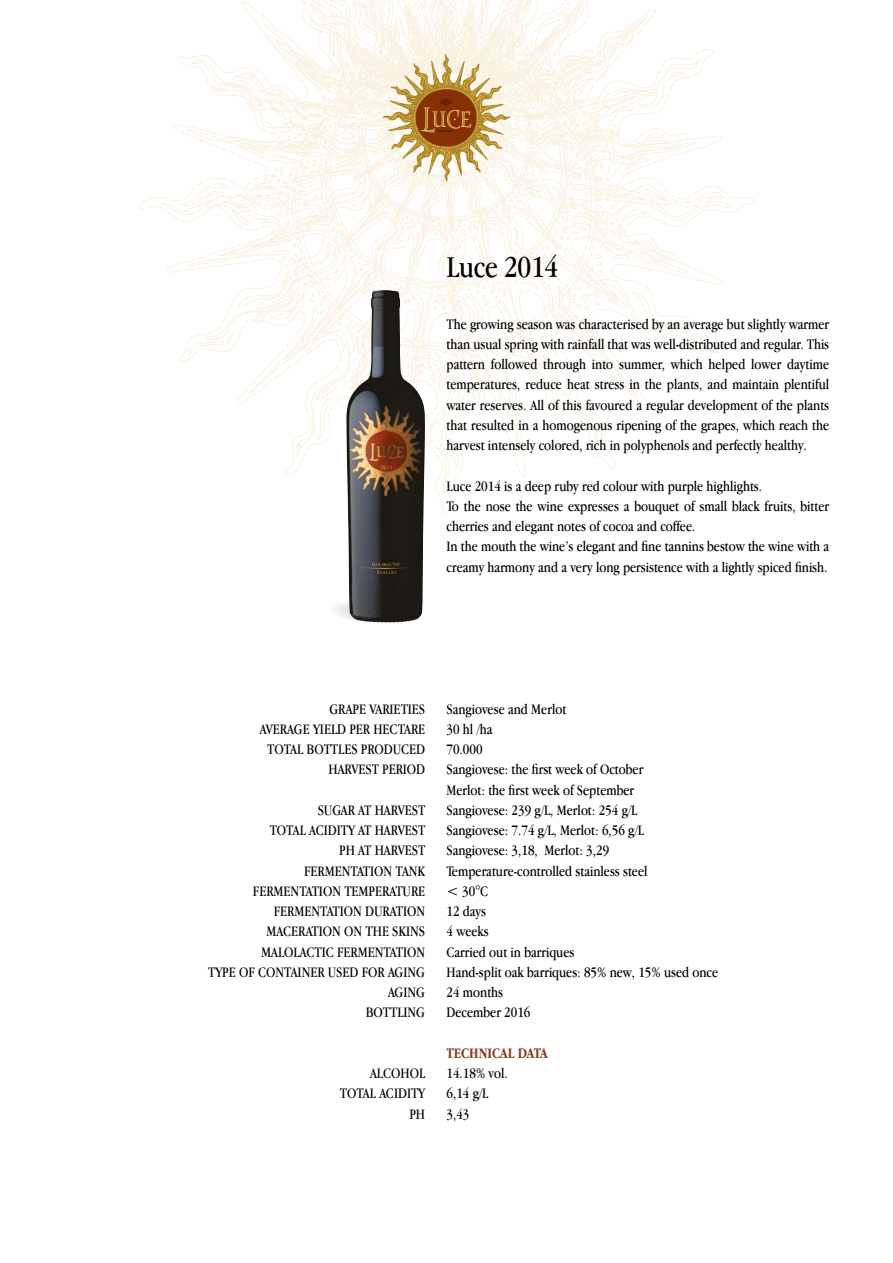
<style>
.page{position:relative;width:893px;height:1263px;background:#fff}
.page>*{position:absolute;margin:0;border:0;box-sizing:border-box;transform-origin:0 0}
.t1{font:31.5px "Apple Garamond";letter-spacing:-.01em;color:#000}
.t2{font:15px/20.2px "Apple Garamond";color:#000}
.t3{font:700 15px "Apple Garamond";color:#873a1f}
</style>
<div class="page">
<svg style="left:140px;top:0;width:615px;height:513px"></svg>
<svg style="left:383px;top:54px;width:127px;height:128px"></svg>
<div style="left:330px;top:598px;width:89px;height:24px;background:#f3f3f3;border-radius:50%"></div>
<img style="left:346px;top:290px;width:79px;height:333px">
<h1 class="t1" style="left:446px;top:248px;width:113px">Luce 2014</h1>
<p class="t2" style="left:446px;top:313px;width:384px;text-align:justify">The growing season was characterised by an average but slightly warmer than usual spring with rainfall that was well-distributed and regular. This pattern followed through into summer, which helped lower daytime temperatures, reduce heat stress in the plants, and maintain plentiful water reserves. All of this favoured a regular development of the plants that resulted in a homogenous ripening of the grapes, which reach the harvest intensely colored, rich in polyphenols and perfectly healthy.</p>
<p class="t2" style="left:446px;top:475px;width:384px">Luce 2014 is a deep ruby red colour with purple highlights.<br>To the nose the wine expresses a bouquet of small black fruits, bitter cherries and elegant notes of cocoa and coffee.<br>In the mouth the wine’s elegant and fine tannins bestow the wine with a creamy harmony and a very long persistence with a lightly spiced finish.</p>
<p class="t2" style="left:260px;top:698px;width:167px;text-align:right">GRAPE VARIETIES<br>AVERAGE YIELD PER HECTARE<br>TOTAL BOTTLES PRODUCED<br>HARVEST PERIOD</p>
<p class="t2" style="left:208px;top:800px;width:219px;text-align:right">SUGAR AT HARVEST<br>TOTAL ACIDITY AT HARVEST<br>PH AT HARVEST<br>FERMENTATION TANK<br>FERMENTATION TEMPERATURE<br>FERMENTATION DURATION<br>MACERATION ON THE SKINS<br>MALOLACTIC FERMENTATION<br>TYPE OF CONTAINER USED FOR AGING<br>AGING<br>BOTTLING</p>
<p class="t2" style="left:340px;top:1063px;width:87px;text-align:right">ALCOHOL<br>TOTAL ACIDITY<br>PH</p>
<p class="t2" style="left:446px;top:698px;width:273px">Sangiovese and Merlot<br>30 hl /ha<br>70.000<br>Sangiovese: the first week of October<br>Merlot: the first week of September<br>Sangiovese: 239 g/L, Merlot: 254 g/L<br>Sangiovese: 7.74 g/L, Merlot: 6,56 g/L<br>Sangiovese: 3,18, Merlot: 3,29<br>Temperature-controlled stainless steel<br>&lt; 30°C<br>12 days<br>4 weeks<br>Carried out in barriques<br>Hand-split oak barriques: 85% new, 15% used once<br>24 months<br>December 2016</p>
<p class="t3" style="left:446px;top:1045px;width:103px">TECHNICAL DATA</p>
<p class="t2" style="left:446px;top:1063px;width:63px">14.18% vol.<br>6,14 g/L<br>3,43</p>
</div>
